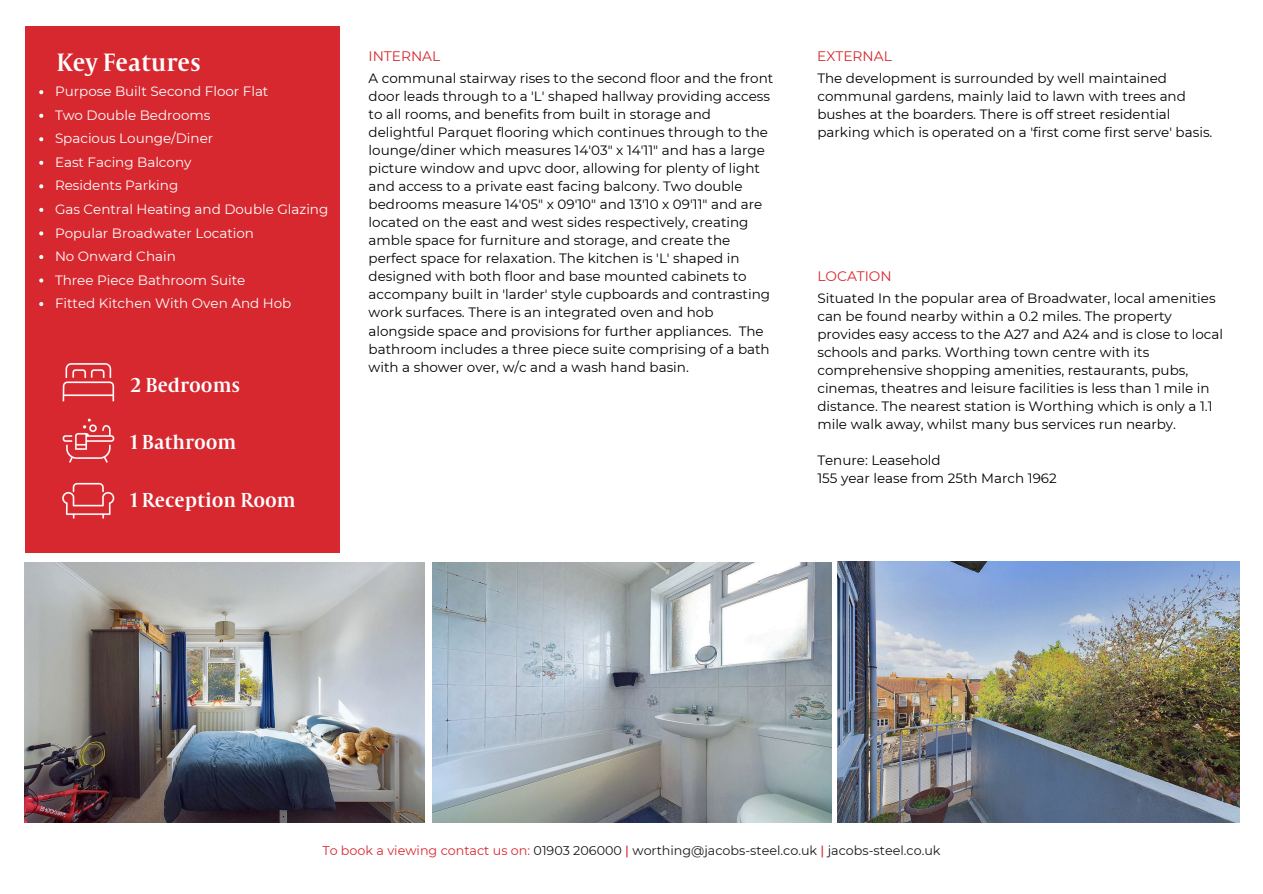
<style>
.page{position:relative;width:1263px;height:894px;background:#fff}
.page>*{position:absolute;margin:0;border:0;box-sizing:border-box;transform-origin:0 0}
.t1{font:27.6px "Capitolium Road";color:#fff}
.t2{font:22.2px "Capitolium Road";color:#fff}
.t3{font:13.8px "Montserrat";color:#d7282f}
.t4{font:13.5px/18px "Montserrat";color:#000}
.t5{font:13.5px "Montserrat";color:#fff}
.t6{font:12.75px "Montserrat";color:#191718}
.s1{color:#d7282f}
.s2{font-weight:500;color:#d7282f}
</style>
<div class="page">
<img style="left:25px;top:562px;width:399px;height:260px">
<img style="left:432px;top:562px;width:399px;height:260px">
<div style="left:25px;top:26px;width:314px;height:526px;background:#d7282f"></div>
<img style="left:62px;top:482px;width:53px;height:37px">
<img style="left:62px;top:418px;width:53px;height:45px">
<img style="left:62px;top:363px;width:53px;height:39px">
<img style="left:837px;top:561px;width:402px;height:261px">
<svg style="left:39px;top:90px;width:4px;height:4px"></svg>
<svg style="left:39px;top:114px;width:4px;height:4px"></svg>
<svg style="left:39px;top:137px;width:4px;height:4px"></svg>
<svg style="left:39px;top:161px;width:4px;height:4px"></svg>
<svg style="left:39px;top:184px;width:4px;height:4px"></svg>
<svg style="left:39px;top:208px;width:4px;height:4px"></svg>
<svg style="left:39px;top:231px;width:4px;height:4px"></svg>
<svg style="left:39px;top:255px;width:4px;height:4px"></svg>
<svg style="left:39px;top:278px;width:4px;height:4px"></svg>
<svg style="left:39px;top:302px;width:4px;height:4px"></svg>
<p class="t1" style="left:57px;top:53px;width:146px">Key Features</p>
<p class="t5" style="left:55px;top:83px;width:215px">Purpose Built Second Floor Flat</p>
<p class="t5" style="left:55px;top:107px;width:157px">Two Double Bedrooms</p>
<p class="t5" style="left:55px;top:130px;width:160px">Spacious Lounge/Diner</p>
<p class="t5" style="left:55px;top:154px;width:138px">East Facing Balcony</p>
<p class="t5" style="left:55px;top:177px;width:125px">Residents Parking</p>
<p class="t5" style="left:55px;top:201px;width:275px">Gas Central Heating and Double Glazing</p>
<p class="t5" style="left:55px;top:224px;width:201px">Popular Broadwater Location</p>
<h2 class="t5" style="left:55px;top:248px;width:122px">No Onward Chain</h2>
<p class="t5" style="left:55px;top:271px;width:192px">Three Piece Bathroom Suite</p>
<h2 class="t5" style="left:55px;top:295px;width:238px">Fitted Kitchen With Oven And Hob</h2>
<h2 class="t2" style="left:130px;top:377px;width:112px">2 Bedrooms</h2>
<h3 class="t2" style="left:130px;top:435px;width:108px">1 Bathroom</h3>
<h3 class="t2" style="left:130px;top:492px;width:167px">1 Reception Room</h3>
<p class="t3" style="left:369px;top:47px;width:73px">INTERNAL</p>
<p class="t3" style="left:817px;top:47px;width:76px">EXTERNAL</p>
<h3 class="t4" style="left:369px;top:69px;width:406px">A communal stairway rises to the second floor and the front door leads through to a 'L' shaped hallway providing access to all rooms, and benefits from built in storage and delightful Parquet flooring which continues through to the lounge/diner which measures 14'03" x 14'11" and has a large picture window and upvc door, allowing for plenty of light and access to a private east facing balcony. Two double bedrooms measure 14'05" x 09'10" and 13'10 x 09'11" and are located on the east and west sides respectively, creating amble space for furniture and storage, and create the perfect space for relaxation. The kitchen is 'L' shaped in designed with both floor and base mounted cabinets to accompany built in 'larder' style cupboards and contrasting work surfaces. There is an integrated oven and hob alongside space and provisions for further appliances. The bathroom includes a three piece suite comprising of a bath with a shower over, w/c and a wash hand basin.</h3>
<p class="t4" style="left:817px;top:69px;width:397px">The development is surrounded by well maintained communal gardens, mainly laid to lawn with trees and bushes at the boarders. There is off street residential parking which is operated on a 'first come first serve' basis.</p>
<p class="t3" style="left:817px;top:267px;width:76px">LOCATION</p>
<p class="t4" style="left:817px;top:289px;width:407px">Situated In the popular area of Broadwater, local amenities can be found nearby within a 0.2 miles. The property provides easy access to the A27 and A24 and is close to local schools and parks. Worthing town centre with its comprehensive shopping amenities, restaurants, pubs, cinemas, theatres and leisure facilities is less than 1 mile in distance. The nearest station is Worthing which is only a 1.1 mile walk away, whilst many bus services run nearby.</p>
<p class="t4" style="left:817px;top:451px;width:125px">Tenure: Leasehold</p>
<p class="t4" style="left:817px;top:469px;width:241px">155 year lease from 25th March 1962</p>
<p class="t6" style="left:322px;top:842px;width:620px"><span class="s1">To book a viewing contact us on:</span> 01903 206000 <span class="s2">|</span> worthing@jacobs-steel.co.uk <span class="s2">|</span> jacobs-steel.co.uk</p>
</div>
